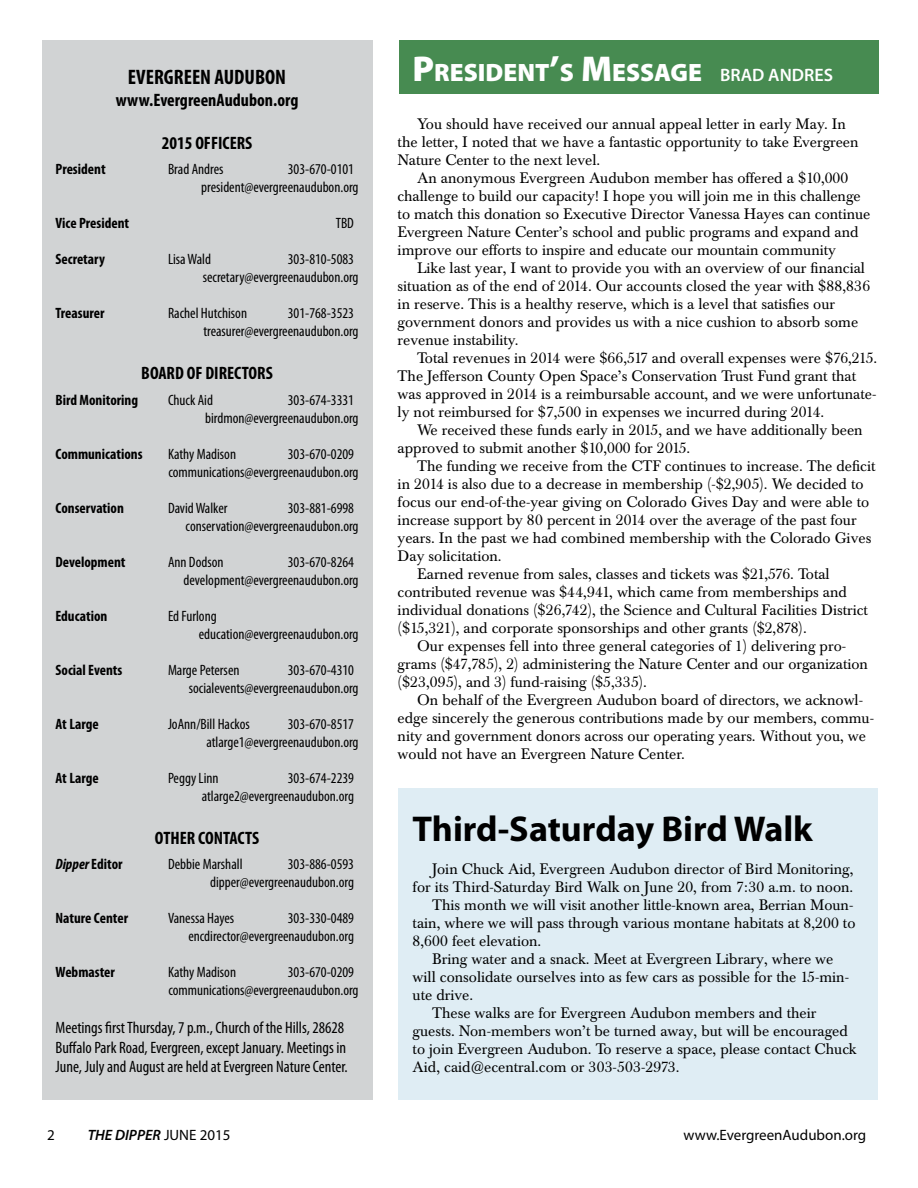
<style>
.page{position:relative;width:918px;height:1188px;background:#fff}
.page>*{position:absolute;margin:0;border:0;box-sizing:border-box;transform-origin:0 0}
.t1{font:700 36px "Myriad Pro";color:#000}
.t2{font:900 25.2px "Myriad Pro";color:#fff}
.t3{font:700 condensed 21px "Myriad Pro";color:#000}
.t4{font:700 condensed 18px "Myriad Pro";color:#000}
.t5{font:condensed 16.5px/19.8px "Myriad Pro";color:#000}
.t6{font:15px/18px "Baskerville BE";color:#000}
.t7{font:condensed 15px/18px "Myriad Pro";color:#000}
.t8{font:700 condensed 15px "Myriad Pro";color:#000}
.t9{font:15px "Myriad Pro";color:#000}
.t10{font:italic 600 15px "Myriad Pro";color:#000}
.t11{font:italic 700 condensed 15px "Myriad Pro";color:#000}
.s1{font-style:normal}
.s2{font-size:36px}
.s3{font-weight:600;font-size:18px}
.s4{font-weight:400;font-style:normal}
</style>
<div class="page">
<div style="left:398px;top:788px;width:480px;height:312px;background:#dfedf4"></div>
<div style="left:42px;top:40px;width:330px;height:1060px;background:#d1d3d4"></div>
<div style="left:399px;top:40px;width:480px;height:54px;background:#478b51"></div>
<h3 class="t3" style="left:128px;top:64px;width:160px">EVERGREEN AUDUBON</h3>
<p class="t4" style="left:116px;top:89px;width:184px">www.EvergreenAudubon.org</p>
<p class="t4" style="left:162px;top:132px;width:92px">2015 OFFICERS</p>
<p class="t8" style="left:56px;top:160px;width:52px">President</p>
<p class="t7" style="left:168px;top:160px;width:57px">Brad Andres</p>
<p class="t7" style="left:201px;top:160px;width:159px;text-indent:87px">303-670-0101 president@evergreenaudubon.org</p>
<p class="t8" style="left:56px;top:214px;width:75px">Vice President</p>
<p class="t7" style="left:336px;top:214px;width:20px">TBD</p>
<p class="t8" style="left:56px;top:250px;width:51px">Secretary</p>
<p class="t7" style="left:168px;top:250px;width:45px">Lisa Wald</p>
<p class="t7" style="left:203px;top:250px;width:157px;text-indent:85px">303-810-5083 secretary@evergreenaudubon.org</p>
<p class="t8" style="left:56px;top:304px;width:51px">Treasurer</p>
<p class="t7" style="left:168px;top:304px;width:81px">Rachel Hutchison</p>
<p class="t7" style="left:203px;top:304px;width:157px;text-indent:85px">301-768-3523 treasurer@evergreenaudubon.org</p>
<p class="t4" style="left:141px;top:362px;width:133px">BOARD OF DIRECTORS</p>
<p class="t8" style="left:56px;top:390px;width:84px">Bird Monitoring</p>
<p class="t7" style="left:168px;top:390px;width:47px">Chuck Aid</p>
<p class="t7" style="left:205px;top:390px;width:155px;text-indent:83px">303-674-3331 birdmon@evergreenaudubon.org</p>
<p class="t8" style="left:56px;top:444px;width:89px">Communications</p>
<p class="t7" style="left:168px;top:444px;width:70px">Kathy Madison</p>
<p class="t7" style="left:168px;top:444px;width:192px;text-indent:120px">303-670-0209 communications@evergreenaudubon.org</p>
<p class="t8" style="left:56px;top:498px;width:70px">Conservation</p>
<p class="t7" style="left:168px;top:498px;width:61px">David Walker</p>
<p class="t7" style="left:186px;top:498px;width:175px;text-indent:102px">303-881-6998 conservation@evergreenaudubon.org</p>
<p class="t8" style="left:56px;top:552px;width:72px">Development</p>
<p class="t7" style="left:168px;top:552px;width:57px">Ann Dodson</p>
<p class="t7" style="left:184px;top:552px;width:177px;text-indent:104px">303-670-8264 development@evergreenaudubon.org</p>
<p class="t8" style="left:56px;top:606px;width:53px">Education</p>
<p class="t7" style="left:199px;top:606px;width:161px;text-indent:-31px">Ed Furlong education@evergreenaudubon.org</p>
<p class="t8" style="left:56px;top:660px;width:68px">Social Events</p>
<p class="t7" style="left:168px;top:660px;width:73px">Marge Petersen</p>
<p class="t7" style="left:189px;top:660px;width:171px;text-indent:99px">303-670-4310 socialevents@evergreenaudubon.org</p>
<p class="t8" style="left:56px;top:714px;width:45px">At Large</p>
<p class="t7" style="left:168px;top:714px;width:83px">JoAnn/Bill Hackos</p>
<p class="t7" style="left:206px;top:714px;width:154px;text-indent:81px">303-670-8517 atlarge1@evergreenaudubon.org</p>
<p class="t8" style="left:56px;top:768px;width:45px">At Large</p>
<p class="t7" style="left:168px;top:768px;width:52px">Peggy Linn</p>
<p class="t7" style="left:202px;top:768px;width:154px;text-align:right">303-674-2239 atlarge2@evergreenaudubon.org</p>
<p class="t4" style="left:155px;top:827px;width:106px">OTHER CONTACTS</p>
<p class="t11" style="left:56px;top:855px;width:69px">Dipper <span class="s1">Editor</span></p>
<p class="t7" style="left:168px;top:855px;width:76px">Debbie Marshall</p>
<p class="t7" style="left:210px;top:855px;width:145px;text-align:right">303-886-0593 dipper@evergreenaudubon.org</p>
<p class="t8" style="left:56px;top:909px;width:74px">Nature Center</p>
<p class="t7" style="left:168px;top:909px;width:68px">Vanessa Hayes</p>
<p class="t7" style="left:188px;top:909px;width:167px;text-align:right">303-330-0489 encdirector@evergreenaudubon.org</p>
<p class="t8" style="left:56px;top:963px;width:61px">Webmaster</p>
<p class="t7" style="left:168px;top:963px;width:70px">Kathy Madison</p>
<p class="t7" style="left:168px;top:963px;width:192px;text-indent:120px">303-670-0209 communications@evergreenaudubon.org</p>
<p class="t5" style="left:56px;top:1017px;width:294px">Meetings first Thursday, 7 p.m., Church of the Hills, 28628<br>Buffalo Park Road, Evergreen, except January. Meetings in<br>June, July and August are held at Evergreen Nature Center.</p>
<h2 class="t2" style="left:413px;top:56px;width:422px"><span class="s2">P</span>RESIDENT<span class="s2">’</span>S <span class="s2">M</span>ESSAGE <span class="s3">BRAD ANDRES</span></h2>
<p class="t6" style="left:398px;top:115px;width:462px;text-indent:20px">You should have received our annual appeal letter in early May. In the letter, I noted that we have a fantastic opportunity to take Evergreen<br>Nature Center to the next level.</p>
<p class="t6" style="left:398px;top:169px;width:474px;text-indent:20px">An anonymous Evergreen Audubon member has offered a $10,000 challenge to build our capacity! I hope you will join me in this challenge to match this donation so Executive Director Vanessa Hayes can continue Evergreen Nature Center’s school and public programs and expand and improve our efforts to inspire and educate our mountain community</p>
<p class="t6" style="left:398px;top:259px;width:474px;text-indent:20px">Like last year, I want to provide you with an overview of our financial situation as of the end of 2014. Our accounts closed the year with $88,836 in reserve. This is a healthy reserve, which is a level that satisfies our government donors and provides us with a nice cushion to absorb some revenue instability.</p>
<p class="t6" style="left:398px;top:349px;width:481px;text-indent:20px">Total revenues in 2014 were $66,517 and overall expenses were $76,215.<br>The Jefferson County Open Space’s Conservation Trust Fund grant that was approved in 2014 is a reimbursable account, and we were unfortunate&shy;ly not reimbursed for $7,500 in expenses we incurred during 2014.</p>
<p class="t6" style="left:398px;top:421px;width:467px;text-indent:20px">We received these funds early in 2015, and we have additionally been approved to submit another $10,000 for 2015.</p>
<p class="t6" style="left:417px;top:457px;width:460px">The funding we receive from the CTF continues to increase. The deficit</p>
<p class="t6" style="left:398px;top:475px;width:467px">in 2014 is also due to a decrease in membership (-$2,905). We decided to</p>
<p class="t6" style="left:398px;top:493px;width:473px">focus our end-of-the-year giving on Colorado Gives Day and were able to</p>
<p class="t6" style="left:398px;top:511px;width:461px">increase support by 80 percent in 2014 over the average of the past four</p>
<p class="t6" style="left:398px;top:529px;width:475px">years. In the past we had combined membership with the Colorado Gives</p>
<p class="t6" style="left:398px;top:547px;width:106px">Day solicitation.</p>
<p class="t6" style="left:417px;top:565px;width:414px">Earned revenue from sales, classes and tickets was $21,576. Total</p>
<p class="t6" style="left:398px;top:583px;width:451px">contributed revenue was $44,941, which came from memberships and</p>
<p class="t6" style="left:398px;top:601px;width:472px">individual donations ($26,742), the Science and Cultural Facilities District</p>
<p class="t6" style="left:398px;top:619px;width:411px">($15,321), and corporate sponsorships and other grants ($2,878).</p>
<p class="t6" style="left:417px;top:637px;width:431px">Our expenses fell into three general categories of 1) delivering pro-</p>
<p class="t6" style="left:398px;top:655px;width:472px">grams ($47,785), 2) administering the Nature Center and our organization</p>
<p class="t6" style="left:398px;top:673px;width:251px">($23,095), and 3) fund-raising ($5,335).</p>
<p class="t6" style="left:417px;top:691px;width:447px">On behalf of the Evergreen Audubon board of directors, we acknowl-</p>
<p class="t6" style="left:398px;top:709px;width:478px">edge sincerely the generous contributions made by our members, commu-</p>
<p class="t6" style="left:398px;top:727px;width:470px">nity and government donors across our operating years. Without you, we</p>
<p class="t6" style="left:398px;top:745px;width:289px">would not have an Evergreen Nature Center.</p>
<h1 class="t1" style="left:413px;top:805px;width:402px">Third-Saturday Bird Walk</h1>
<p class="t6" style="left:432px;top:860px;width:423px">Join Chuck Aid, Evergreen Audubon director of Bird Monitoring,</p>
<p class="t6" style="left:413px;top:878px;width:442px">for its Third-Saturday Bird Walk on June 20, from 7:30 a.m. to noon.</p>
<p class="t6" style="left:432px;top:896px;width:423px">This month we will visit another little-known area, Berrian Moun-</p>
<p class="t6" style="left:413px;top:914px;width:444px">tain, where we will pass through various montane habitats at 8,200 to</p>
<p class="t6" style="left:413px;top:932px;width:130px">8,600 feet elevation.</p>
<p class="t6" style="left:432px;top:950px;width:403px">Bring water and a snack. Meet at Evergreen Library, where we</p>
<p class="t6" style="left:413px;top:968px;width:438px">will consolidate ourselves into as few cars as possible for the 15-min-</p>
<p class="t6" style="left:413px;top:986px;width:62px">ute drive.</p>
<p class="t6" style="left:432px;top:1004px;width:386px">These walks are for Evergreen Audubon members and their</p>
<p class="t6" style="left:413px;top:1022px;width:437px">guests. Non-members won’t be turned away, but will be encouraged</p>
<p class="t6" style="left:413px;top:1040px;width:446px">to join Evergreen Audubon. To reserve a space, please contact Chuck</p>
<p class="t6" style="left:413px;top:1058px;width:268px">Aid, caid@ecentral.com or 303-503-2973.</p>
<p class="t9" style="left:47px;top:1125px;width:9px">2</p>
<p class="t10" style="left:88px;top:1125px;width:144px">THE DIPPER <span class="s4">JUNE 2015</span></p>
<p class="t9" style="left:684px;top:1125px;width:184px">www.EvergreenAudubon.org</p>
</div>
